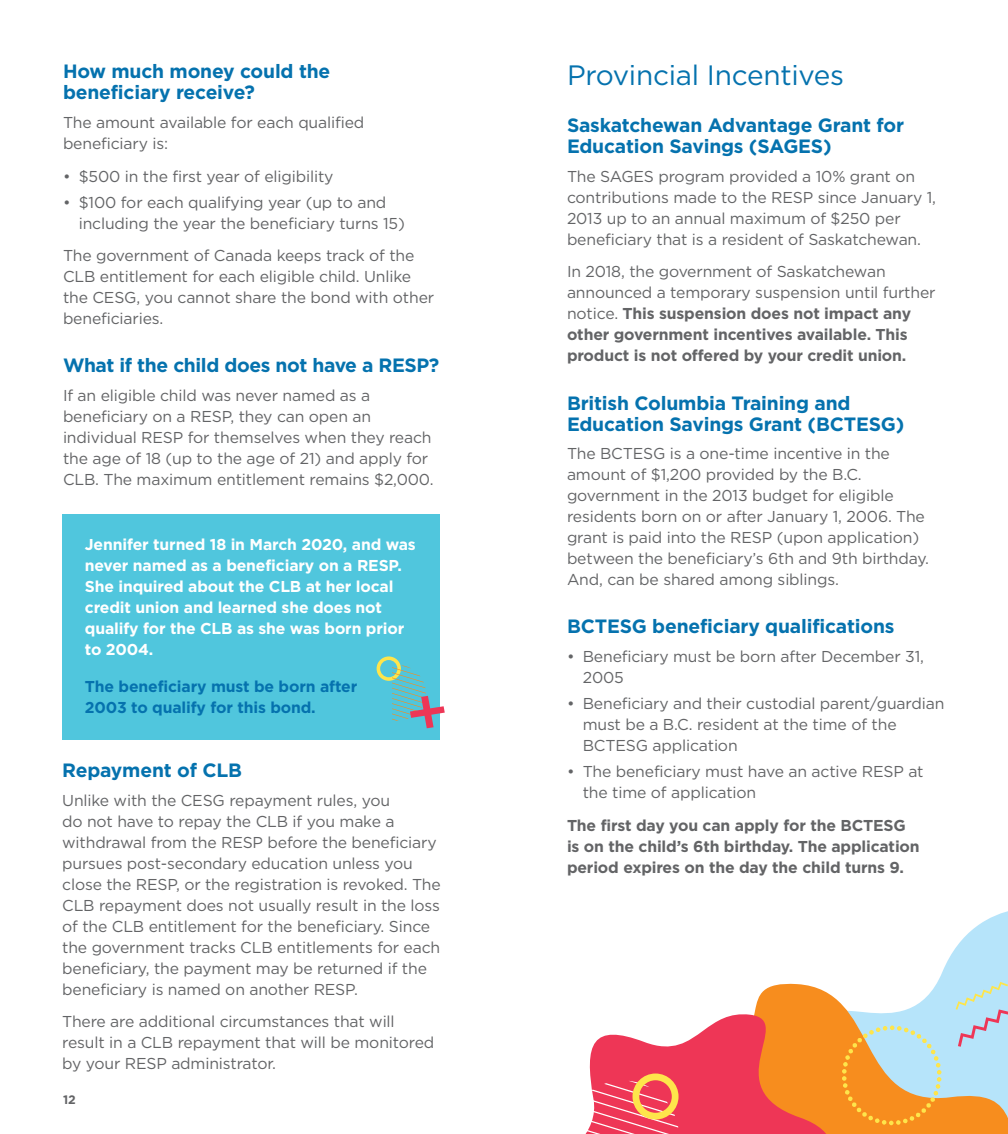
<style>
.page{position:relative;width:1008px;height:1134px;background:#fff}
.page>*{position:absolute;margin:0;border:0;box-sizing:border-box;transform-origin:0 0}
.t1{font:28px "Gotham";letter-spacing:-.01em;color:#0572ae}
.t2{font:700 19.25px/21px "Gotham";letter-spacing:-.01em;color:#0572ae}
.t3{font:15.75px/21px "Gotham";letter-spacing:-.01em;color:#636466}
.t4{font:700 15.75px/21px "Gotham";letter-spacing:-.01em;color:#636466}
.t5{font:700 15.75px/21px "Gotham";letter-spacing:-.01em;color:#fff}
.t6{font:700 15.75px/21px "Gotham";letter-spacing:-.01em;color:#0572ae}
.t7{font:700 12.25px "Gotham";color:#636466}
.s1{font-weight:400}
</style>
<div class="page">
<div style="left:62px;top:515px;width:378px;height:225px;background:#50c6dd"></div>
<svg style="left:377px;top:656px;width:68px;height:72px"></svg>
<svg style="left:585px;top:911px;width:423px;height:223px"></svg>
<p class="t2" style="left:63px;top:61px;width:269px">How much money could the beneficiary receive?</p>
<p class="t3" style="left:63px;top:112px;width:303px">The amount available for each qualified beneficiary is:</p>
<p class="t3" style="left:63px;top:165px;width:272px">• $500 in the first year of eligibility</p>
<p class="t3" style="left:79px;top:191px;width:328px;text-indent:-16px">• $100 for each qualifying year (up to and including the year the beneficiary turns 15)</p>
<p class="t3" style="left:63px;top:245px;width:373px">The government of Canada keeps track of the CLB entitlement for each eligible child. Unlike the CESG, you cannot share the bond with other beneficiaries.</p>
<p class="t2" style="left:63px;top:355px;width:378px">What if the child does not have a RESP?</p>
<p class="t3" style="left:63px;top:385px;width:372px">If an eligible child was never named as a beneficiary on a RESP, they can open an individual RESP for themselves when they reach the age of 18 (up to the age of 21) and apply for CLB. The maximum entitlement remains $2,000.</p>
<p class="t5" style="left:85px;top:534px;width:333px">Jennifer turned 18 in March 2020, and was never named as a beneficiary on a RESP.<br>She inquired about the CLB at her local credit union and learned she does not qualify for the CLB as she was born prior to 2004.</p>
<p class="t6" style="left:85px;top:676px;width:274px">The beneficiary must be born after<br>2003 to qualify for this bond.</p>
<p class="t2" style="left:62px;top:760px;width:181px">Repayment of CLB</p>
<p class="t3" style="left:62px;top:789px;width:380px">Unlike with the CESG repayment rules, you<br>do not have to repay the CLB if you make a withdrawal from the RESP before the beneficiary pursues post-secondary education unless you close the RESP, or the registration is revoked. The CLB repayment does not usually result in the loss of the CLB entitlement for the beneficiary. Since the government tracks CLB entitlements for each beneficiary, the payment may be returned if the beneficiary is named on another RESP.</p>
<p class="t3" style="left:62px;top:1011px;width:374px">There are additional circumstances that will result in a CLB repayment that will be monitored by your RESP administrator.</p>
<p class="t7" style="left:63px;top:1091px;width:14px">12</p>
<h1 class="t1" style="left:567px;top:58px;width:279px">Provincial Incentives</h1>
<p class="t2" style="left:567px;top:115px;width:339px">Saskatchewan Advantage Grant for<br>Education Savings (SAGES)</p>
<p class="t3" style="left:567px;top:166px;width:371px">The SAGES program provided a 10% grant on contributions made to the RESP since January 1, 2013 up to an annual maximum of $250 per beneficiary that is a resident of Saskatchewan.</p>
<p class="t4" style="left:567px;top:261px;width:370px"><span class="s1">In 2018, the government of Saskatchewan announced a temporary suspension until further notice.</span> This suspension does not impact any other government incentives available. This product is not offered by your credit union.</p>
<p class="t2" style="left:567px;top:392px;width:339px">British Columbia Training and<br>Education Savings Grant (BCTESG)</p>
<p class="t3" style="left:567px;top:443px;width:364px">The BCTESG is a one-time incentive in the amount of $1,200 provided by the B.C. government in the 2013 budget for eligible residents born on or after January 1, 2006. The grant is paid into the RESP (upon application) between the beneficiary’s 6th and 9th birthday.<br>And, can be shared among siblings.</p>
<p class="t2" style="left:567px;top:616px;width:329px">BCTESG beneficiary qualifications</p>
<p class="t3" style="left:583px;top:646px;width:343px;text-indent:-16px">• Beneficiary must be born after December 31,<br>2005</p>
<p class="t3" style="left:583px;top:693px;width:363px;text-indent:-16px">• Beneficiary and their custodial parent/guardian must be a B.C. resident at the time of the<br>BCTESG application</p>
<p class="t3" style="left:583px;top:761px;width:342px;text-indent:-16px">• The beneficiary must have an active RESP at the time of application</p>
<p class="t4" style="left:567px;top:815px;width:354px">The first day you can apply for the BCTESG is on the child’s 6th birthday. The application period expires on the day the child turns 9.</p>
</div>
